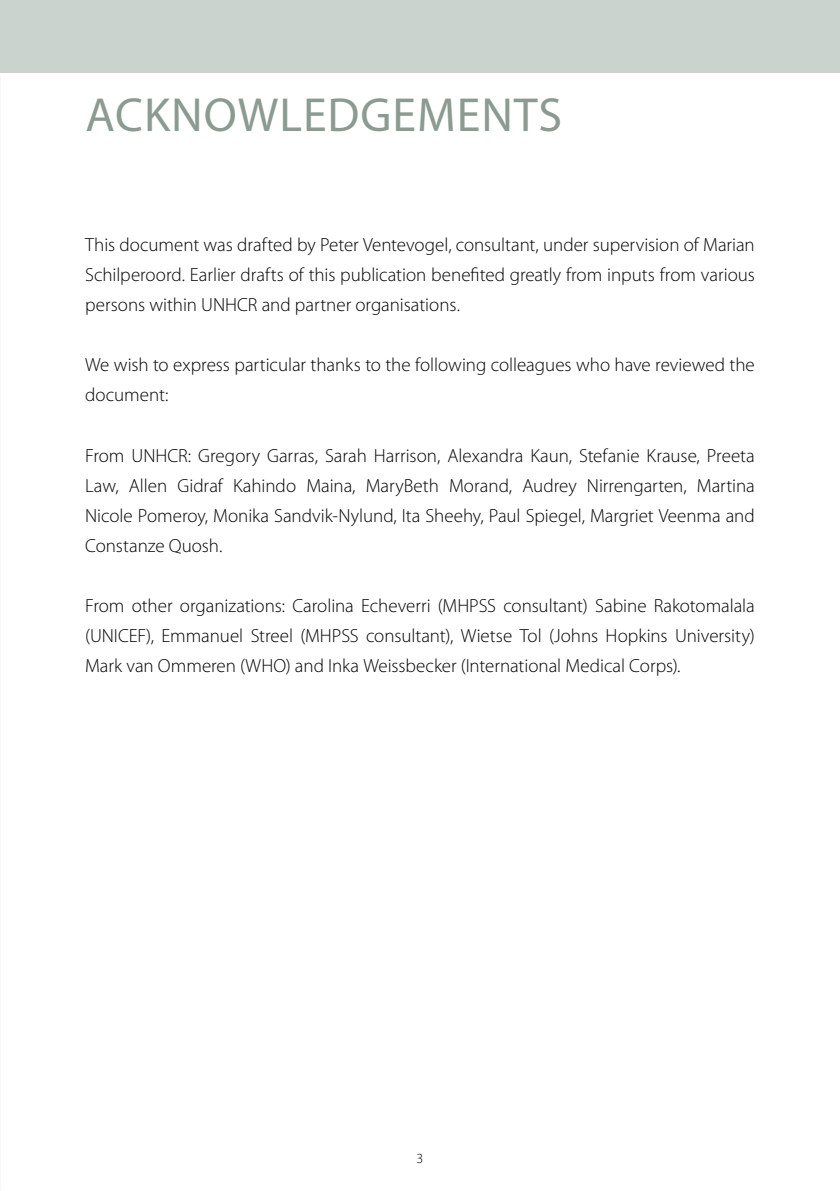
<style>
.page{position:relative;width:840px;height:1191px;background:#fff}
.page>*{position:absolute;margin:0;border:0;box-sizing:border-box;transform-origin:0 0}
.t1{font:48px "Myriad Pro";letter-spacing:.02em;color:#8b9b92}
.t2{font:300 19px/30px "Myriad Pro";letter-spacing:-.005em;color:#000;text-align:justify}
.t3{font:300 14px "Myriad Pro";color:#000}
</style>
<div class="page">
<div style="left:0;top:0;width:839px;height:72px;background:#cad3ce"></div>
<h1 class="t1" style="left:86px;top:86px;width:478px">ACKNOWLEDGEMENTS</h1>
<p class="t2" style="left:85px;top:230px;width:671px">This document was drafted by Peter Ventevogel, consultant, under supervision of Marian Schilperoord. Earlier drafts of this publication benefited greatly from inputs from various persons within UNHCR and partner organisations.</p>
<p class="t2" style="left:85px;top:350px;width:670px">We wish to express particular thanks to the following colleagues who have reviewed the document:</p>
<p class="t2" style="left:85px;top:440px;width:671px">From UNHCR: Gregory Garras, Sarah Harrison, Alexandra Kaun, Stefanie Krause, Preeta Law, Allen Gidraf Kahindo Maina, MaryBeth Morand, Audrey Nirrengarten, Martina Nicole Pomeroy, Monika Sandvik-Nylund, Ita Sheehy, Paul Spiegel, Margriet Veenma and Constanze Quosh.</p>
<p class="t2" style="left:85px;top:590px;width:670px">From other organizations: Carolina Echeverri (MHPSS consultant) Sabine Rakotomalala (UNICEF), Emmanuel Streel (MHPSS consultant), Wietse Tol (Johns Hopkins University)<br>Mark van Ommeren (WHO) and Inka Weissbecker (International Medical Corps).</p>
<p class="t3" style="left:416px;top:1149px;width:8px">3</p>
</div>
